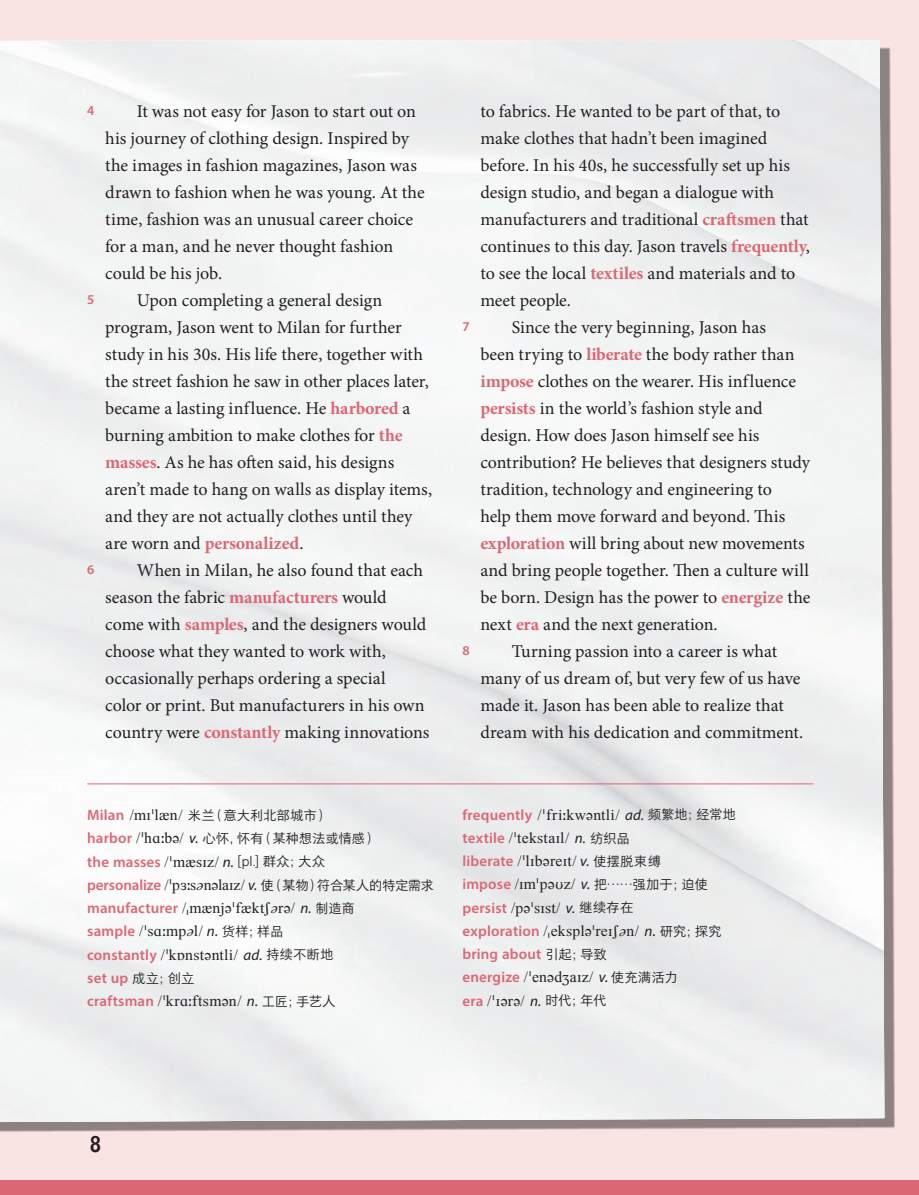
<style>
.page{position:relative;width:919px;height:1195px;background:#fff}
.page>*{position:absolute;margin:0;border:0;box-sizing:border-box;transform-origin:0 0}
.t1{font:600 22.5px "Avenir Next Condensed";color:#231f20}
.t2{font:18px/27px "Minion Pro";color:#231f20}
.t3{font:15px/23.2px "Fltrp Phonetic IPAPSMT";letter-spacing:.02em;color:#231f20}
.t4{font:600 15px "Myriad Pro";letter-spacing:.01em;color:#db6774}
.t5{font:13.5px/23.2px "FZYOUHS 506 L GB1 0";letter-spacing:-.015em;color:#231f20}
.t6{font:600 13.5px "Myriad Pro";color:#db6774}
.s1{font-weight:700;color:#db6774}
.s2{font-family:"Myriad Pro";font-weight:600;font-size:15px;color:#db6774}
.s3{font-family:"Fltrp Phonetic IPAPSMT";font-size:15px}
.s4{font-family:"Myriad Pro";font-style:italic;font-size:15px}
.s5{font-family:"Myriad Pro";font-weight:600;color:#db6774}
.s6{font-family:"Myriad Pro";font-style:italic}
.s7{font-family:"FZYOUHS 506 L GB1 0";font-size:13.5px}
.s8{font-family:"FZYOUHS 506 L GB1 0";font-weight:400;font-size:13.5px;color:#231f20}
</style>
<div class="page">
<div style="left:0;top:0;width:918px;height:1195px;background:#f9e4e3"></div>
<div style="left:0;top:1180px;width:918px;height:15px;background:#db6774"></div>
<div style="left:0;top:47px;width:894px;height:1087px;background:#231f20;opacity:.5"></div>
<img style="left:0;top:40px;width:884px;height:1082px">
<hr style="left:87px;top:783px;width:726px;height:1px;background:#db6774">
<p class="t6" style="left:87px;top:102px;width:9px">4</p>
<p class="t2" style="left:105px;top:98px;width:321px;text-indent:32px">It was not easy for Jason to start out on his journey of clothing design. Inspired by the images in fashion magazines, Jason was drawn to fashion when he was young. At the time, fashion was an unusual career choice for a man, and he never thought fashion could be his job.</p>
<p class="t6" style="left:87px;top:291px;width:9px">5</p>
<p class="t2" style="left:105px;top:287px;width:328px;text-indent:32px">Upon completing a general design program, Jason went to Milan for further study in his 30s. His life there, together with the street fashion he saw in other places later, became a lasting influence. He <span class="s1">harbored</span> a burning ambition to make clothes for <span class="s1">the masses</span>. As he has often said, his designs aren’t made to hang on walls as display items, and they are not actually clothes until they are worn and <span class="s1">personalized</span>.</p>
<p class="t6" style="left:87px;top:561px;width:9px">6</p>
<p class="t2" style="left:105px;top:557px;width:326px;text-indent:32px">When in Milan, he also found that each season the fabric <span class="s1">manufacturers</span> would come with <span class="s1">samples</span>, and the designers would choose what they wanted to work with, occasionally perhaps ordering a special<br>color or print. But manufacturers in his own country were <span class="s1">constantly</span> making innovations</p>
<p class="t5" style="left:87px;top:804px;width:291px"><span class="s2">Milan</span> <span class="s3">/mI9l{n/</span> 米兰（意大利北部城市）<span class="s2">harbor</span> <span class="s3">/9hA:b@/</span> <span class="s4">v.</span> 心怀，怀有（某种想法或情感）<span class="s2">the masses</span> <span class="s3">/9m{sIz/</span> <span class="s4">n.</span> [pl.] 群众；大众</p>
<p class="t3" style="left:87px;top:873px;width:348px"><span class="s5">personalize</span> /9p%:sFn@laIz/ <span class="s6">v.</span> <span class="s7">使（某物）符合某人的特定需求</span><span class="s5">manufacturer</span> /8m{nj@9f{ktSFr@/ <span class="s6">n.</span> <span class="s7">制造商<br></span><span class="s5">sample</span> /9sA:mpFl/ <span class="s6">n.</span> <span class="s7">货样；样品<br></span><span class="s5">constantly</span> /9k^nst@ntli/ <span class="s6">ad.</span> <span class="s7">持续不断地</span></p>
<p class="t4" style="left:87px;top:968px;width:109px">set up <span class="s8">成立；创立</span></p>
<p class="t3" style="left:87px;top:989px;width:250px"><span class="s5">craftsman</span> /9krA:ftsm@n/ <span class="s6">n.</span> <span class="s7">工匠；手艺人</span></p>
<p class="t2" style="left:480px;top:98px;width:331px">to fabrics. He wanted to be part of that, to make clothes that hadn’t been imagined before. In his 40s, he successfully set up his design studio, and began a dialogue with manufacturers and traditional <span class="s1">craftsmen</span> that continues to this day. Jason travels <span class="s1">frequently</span>, to see the local <span class="s1">textiles</span> and materials and to meet people.</p>
<p class="t6" style="left:462px;top:318px;width:9px">7</p>
<p class="t2" style="left:480px;top:314px;width:331px;text-indent:32px">Since the very beginning, Jason has<br>been trying to <span class="s1">liberate</span> the body rather than <span class="s1">impose</span> clothes on the wearer. His influence <span class="s1">persists</span> in the world’s fashion style and design. How does Jason himself see his contribution? He believes that designers study tradition, technology and engineering to<br>help them move forward and beyond. This <span class="s1">exploration</span> will bring about new movements and bring people together. Then a culture will be born. Design has the power to <span class="s1">energize</span> the next <span class="s1">era</span> and the next generation.</p>
<p class="t6" style="left:462px;top:642px;width:9px">8</p>
<p class="t2" style="left:480px;top:638px;width:324px;text-indent:32px">Turning passion into a career is what many of us dream of, but very few of us have made it. Jason has been able to realize that dream with his dedication and commitment.</p>
<p class="t3" style="left:462px;top:803px;width:275px"><span class="s5">frequently</span> /9fri:kw@ntli/ <span class="s6">ad.</span> <span class="s7">频繁地；经常地</span><span class="s5">textile</span> /9tekstaIl/ <span class="s6">n.</span> <span class="s7">纺织品<br></span><span class="s5">liberate</span> /9lIb@reIt/ <span class="s6">v.</span> <span class="s7">使摆脱束缚<br></span><span class="s5">impose</span> /Im9p@Uz/ <span class="s6">v.</span> <span class="s7">把……强加于；迫使</span><span class="s5">persist</span> /p@9sIst/ <span class="s6">v.</span> <span class="s7">继续存在<br></span><span class="s5">exploration</span> /8ekspl@9reISFn/ <span class="s6">n.</span> <span class="s7">研究；探究</span></p>
<p class="t4" style="left:462px;top:944px;width:146px">bring about <span class="s8">引起；导致</span></p>
<p class="t3" style="left:462px;top:965px;width:217px"><span class="s5">energize</span> /9en@dZaIz/ <span class="s6">v.</span> <span class="s7">使充满活力</span><span class="s5">era</span> /9I@r@/ <span class="s6">n.</span> <span class="s7">时代；年代</span></p>
<p class="t1" style="left:90px;top:1125px;width:13px">8</p>
</div>
